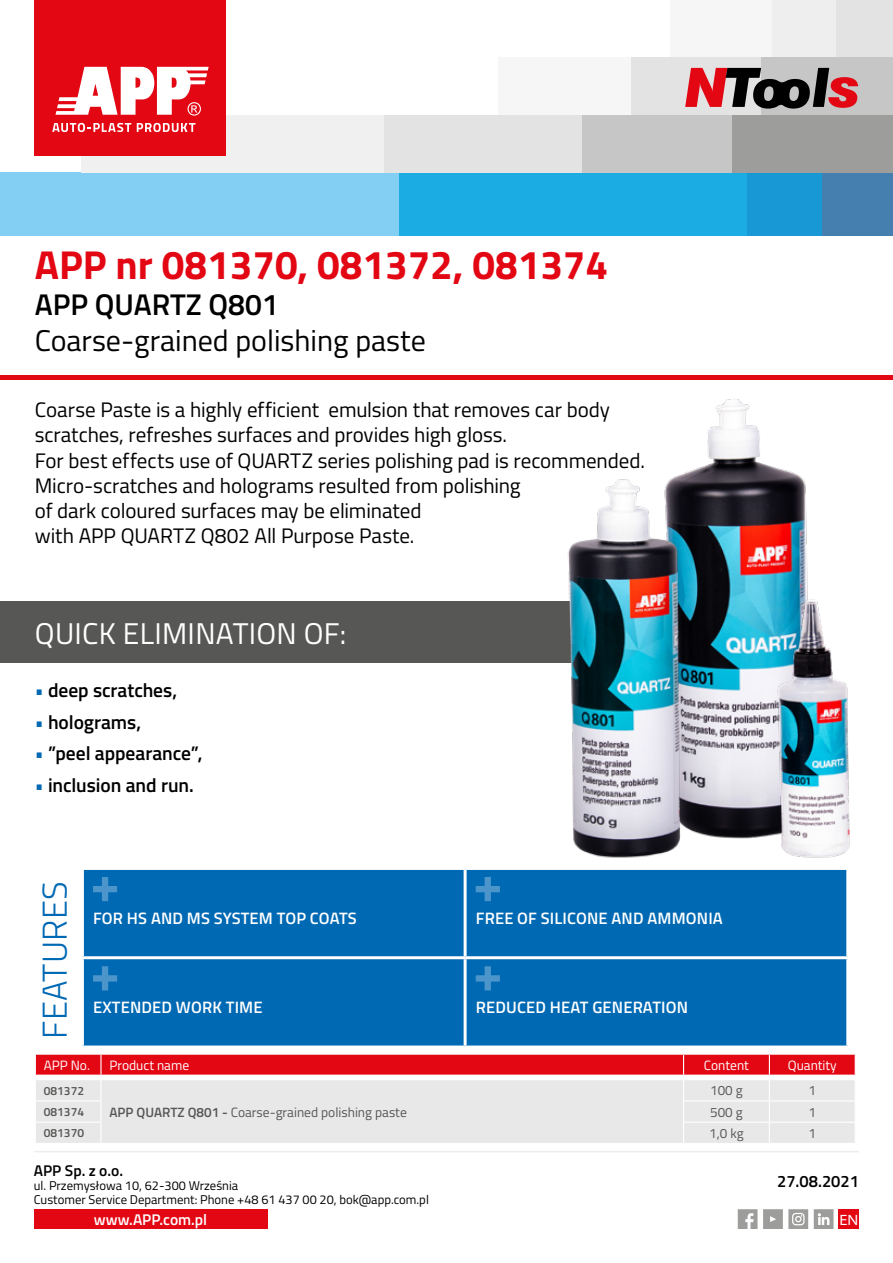
<style>
.page{position:relative;width:893px;height:1263px;background:#fff}
.page>*{position:absolute;margin:0;border:0;box-sizing:border-box;transform-origin:0 0}
.t1{font:700 40.35px "Titillium";color:#e30613}
.t2{font:300 34.5px "Titillium";letter-spacing:.01em;color:#0069b4}
.t3{font:30px "Titillium";color:#000}
.t4{font:30px "Titillium";letter-spacing:.01em;color:#fff}
.t5{font:600 30px "Titillium";color:#000}
.t6{font:21px/25.2px "Titillium";letter-spacing:-.005em;color:#000}
.t7{font:600 19.5px "Titillium";letter-spacing:-.005em;color:#000}
.t8{font:600 16.5px "Titillium";letter-spacing:.01em;color:#fff}
.t9{font:600 16.5px "Titillium";color:#000}
.t10{font:600 15.45px "Titillium";color:#fff}
.t11{font:600 15.45px "Titillium";color:#000}
.t12{font:semi-expanded 15px "Myriad Pro";color:#fff}
.t13{font:13.5px "Titillium";color:#575756}
.t14{font:13.5px "Titillium";color:#fff}
.t15{font:12.75px/14.1px "Titillium";color:#000}
.t16{font:600 12px "Titillium";color:#575756}
.s1{color:#fff}
.s2{font-weight:600}
</style>
<div class="page">
<div style="left:0;top:602px;width:795px;height:61px;background:#575756"></div>
<img style="left:684px;top:399px;width:124px;height:440px">
<hr style="left:0;top:376px;width:893px;height:4px;background:#e30613">
<hr style="left:34px;top:1151px;width:825px;height:1px;background:#ededed">
<svg style="left:738px;top:1209px;width:19px;height:20px"></svg>
<svg style="left:763px;top:1209px;width:45px;height:20px"></svg>
<svg style="left:814px;top:1209px;width:19px;height:20px"></svg>
<div style="left:34px;top:1209px;width:233px;height:20px;background:#e30613"></div>
<div style="left:838px;top:1209px;width:21px;height:20px;background:#e30613"></div>
<div style="left:727px;top:172px;width:97px;height:64px;background:#1899d6"></div>
<div style="left:398px;top:172px;width:348px;height:64px;background:#1cace4"></div>
<div style="left:0;top:172px;width:399px;height:64px;background:#83cff4"></div>
<div style="left:830px;top:0;width:63px;height:57px;background:#e3e3e3"></div>
<div style="left:746px;top:0;width:90px;height:57px;background:#eee"></div>
<div style="left:670px;top:0;width:101px;height:57px;background:#f6f6f6"></div>
<div style="left:761px;top:57px;width:132px;height:58px;background:#c6c6c6"></div>
<div style="left:629px;top:57px;width:132px;height:58px;background:#e3e3e3"></div>
<div style="left:499px;top:57px;width:132px;height:58px;background:#f6f6f6"></div>
<div style="left:822px;top:172px;width:71px;height:64px;background:#447faf"></div>
<div style="left:732px;top:115px;width:161px;height:57px;background:#9d9d9c"></div>
<div style="left:383px;top:115px;width:205px;height:57px;background:#e3e3e3"></div>
<div style="left:81px;top:115px;width:302px;height:57px;background:#f0f0f0"></div>
<div style="left:583px;top:115px;width:149px;height:57px;background:#c6c6c6"></div>
<div style="left:35px;top:0;width:191px;height:156px;background:#e30613"></div>
<svg style="left:52px;top:123px;width:79px;height:9px"></svg>
<svg style="left:137px;top:123px;width:58px;height:9px"></svg>
<svg style="left:55px;top:67px;width:154px;height:49px"></svg>
<svg style="left:685px;top:68px;width:173px;height:41px"></svg>
<svg style="left:35px;top:1054px;width:821px;height:89px;background:#e8b7ba"></svg>
<div style="left:84px;top:870px;width:762px;height:175px;background:#0069b4"></div>
<hr style="left:464px;top:870px;width:3px;height:86px;background:#fff">
<hr style="left:81px;top:956px;width:384px;height:3px;background:#fff">
<hr style="left:465px;top:956px;width:384px;height:3px;background:#fff">
<hr style="left:464px;top:959px;width:3px;height:86px;background:#fff">
<svg style="left:93px;top:877px;width:24px;height:24px"></svg>
<svg style="left:476px;top:877px;width:24px;height:24px"></svg>
<svg style="left:93px;top:966px;width:24px;height:24px"></svg>
<svg style="left:476px;top:966px;width:24px;height:24px"></svg>
<img style="left:547px;top:473px;width:157px;height:385px">
<img style="left:774px;top:591px;width:76px;height:283px">
<h1 class="t1" style="left:35px;top:234px;width:575px">APP nr 081370, 081372, 081374</h1>
<h3 class="t5" style="left:35px;top:282px;width:245px">APP QUARTZ Q801</h3>
<h3 class="t3" style="left:35px;top:319px;width:393px">Coarse-grained polishing paste</h3>
<p class="t6" style="left:35px;top:396px;width:612px">Coarse Paste is a highly efficient emulsion that removes car body scratches, refreshes surfaces and provides high gloss.<br>For best effects use of QUARTZ series polishing pad is recommended.<br>Micro-scratches and holograms resulted from polishing<br>of dark coloured surfaces may be eliminated<br>with APP QUARTZ Q802 All Purpose Paste.</p>
<h3 class="t4" style="left:35px;top:611px;width:313px">QUICK ELIMINATION OF:</h3>
<p class="t7" style="left:35px;top:676px;width:144px"><span class="s1">•</span> deep scratches,</p>
<p class="t7" style="left:35px;top:707px;width:108px"><span class="s1">•</span> holograms,</p>
<p class="t7" style="left:35px;top:739px;width:169px"><span class="s1">•</span> ”peel appearance”,</p>
<p class="t7" style="left:35px;top:770px;width:161px"><span class="s1">•</span> inclusion and run.</p>
<h2 class="t2" style="left:30px;top:1038px;width:159px;rotate:-90deg">FEATURES</h2>
<p class="t8" style="left:93px;top:905px;width:265px">FOR HS AND MS SYSTEM TOP COATS</p>
<p class="t8" style="left:476px;top:905px;width:249px">FREE OF SILICONE AND AMMONIA</p>
<p class="t8" style="left:93px;top:995px;width:171px">EXTENDED WORK TIME</p>
<p class="t8" style="left:476px;top:995px;width:214px">REDUCED HEAT GENERATION</p>
<p class="t14" style="left:44px;top:1055px;width:48px">APP No.</p>
<p class="t14" style="left:109px;top:1055px;width:81px">Product name</p>
<p class="t14" style="left:704px;top:1055px;width:47px">Content</p>
<p class="t14" style="left:788px;top:1055px;width:51px">Quantity</p>
<p class="t16" style="left:44px;top:1081px;width:42px">081372</p>
<p class="t13" style="left:109px;top:1102px;width:299px"><span class="s2">APP QUARTZ Q801 -</span> Coarse-grained polishing paste</p>
<p class="t13" style="left:710px;top:1081px;width:34px">100 g</p>
<p class="t13" style="left:808px;top:1081px;width:9px">1</p>
<p class="t16" style="left:44px;top:1103px;width:42px">081374</p>
<p class="t13" style="left:710px;top:1102px;width:34px">500 g</p>
<p class="t13" style="left:808px;top:1102px;width:9px">1</p>
<p class="t16" style="left:44px;top:1124px;width:42px">081370</p>
<p class="t13" style="left:709px;top:1123px;width:36px">1,0 kg</p>
<p class="t13" style="left:808px;top:1123px;width:9px">1</p>
<p class="t11" style="left:34px;top:1159px;width:91px">APP Sp. z o.o.</p>
<p class="t15" style="left:34px;top:1178px;width:397px">ul. Przemysłowa 10, 62-300 Września<br>Customer Service Department: Phone +48 61 437 00 20, bok@app.com.pl</p>
<p class="t9" style="left:777px;top:1169px;width:83px">27.08.2021</p>
<p class="t10" style="left:94px;top:1208px;width:115px">www.APP.com.pl</p>
<p class="t12" style="left:839px;top:1210px;width:20px">EN</p>
</div>
